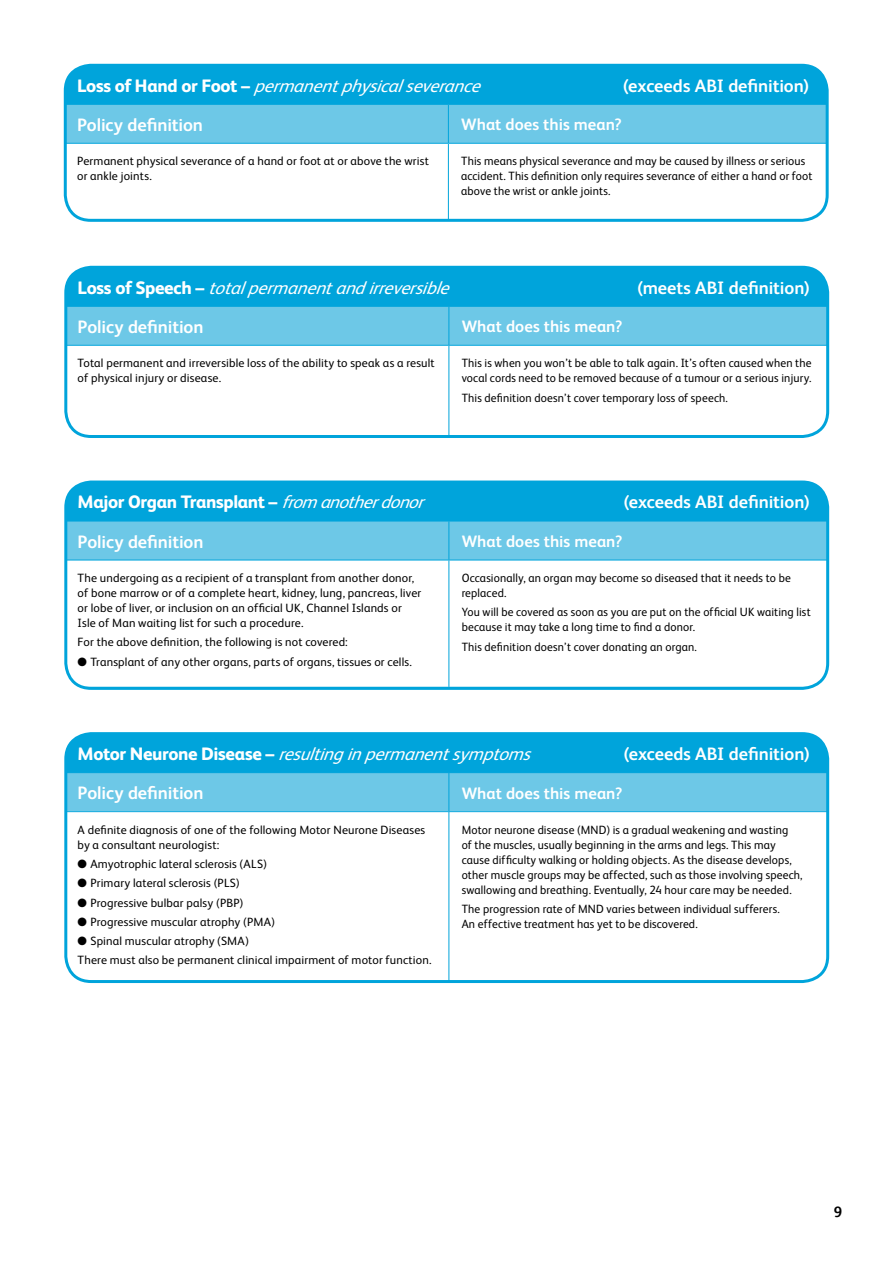
<style>
.page{position:relative;width:893px;height:1263px;background:#fff}
.page>*{position:absolute;margin:0;border:0;box-sizing:border-box;transform-origin:0 0}
.t1{font:700 18px "FS Albert Alt";letter-spacing:-.005em;color:#fff}
.t2{font:italic 18px "FS Albert Alt";color:#fff}
.t3{font:800 18px "FS Albert Alt";letter-spacing:-.02em;color:#fff}
.t4{font:700 16.5px "FS Albert Alt";letter-spacing:.005em;color:#fff}
.t5{font:15px "FS Albert Alt Bold";color:#000}
.t6{font:12px/15px "FS Albert Alt";letter-spacing:.015em;color:#000;scale:.96 1}
.t7{font:12px/15px "FS Albert Alt";letter-spacing:.015em;color:#000}
.s1{font-weight:800;font-style:normal}
.s2{font-weight:700;font-style:normal}
.s3{font-weight:700}
.s4{font-weight:400;font-style:italic}
</style>
<div class="page">
<div style="left:65px;top:65px;width:762px;height:39px;background:#00a4db"></div>
<div style="left:68px;top:105px;width:757px;height:38px;background:#6dc8e7"></div>
<hr style="left:65px;top:104px;width:383px;height:1px;background:#00a4db">
<hr style="left:448px;top:105px;width:1px;height:38px;background:#00a4db">
<hr style="left:448px;top:104px;width:379px;height:1px;background:#00a4db">
<hr style="left:65px;top:144px;width:1px;height:75px;background:#00a4db">
<hr style="left:65px;top:143px;width:383px;height:1px;background:#00a4db">
<hr style="left:65px;top:219px;width:383px;height:1px;background:#00a4db">
<hr style="left:448px;top:144px;width:1px;height:75px;background:#00a4db">
<hr style="left:448px;top:143px;width:379px;height:1px;background:#00a4db">
<hr style="left:448px;top:219px;width:379px;height:1px;background:#00a4db">
<div style="left:64px;top:64px;width:765px;height:158px;border:3px solid #00a4db;border-radius:26px"></div>
<div style="left:66px;top:267px;width:762px;height:39px;background:#00a4db"></div>
<div style="left:68px;top:307px;width:757px;height:38px;background:#6dc8e7"></div>
<hr style="left:66px;top:306px;width:383px;height:1px;background:#00a4db">
<hr style="left:449px;top:307px;width:1px;height:38px;background:#00a4db">
<hr style="left:449px;top:306px;width:379px;height:1px;background:#00a4db">
<hr style="left:66px;top:346px;width:1px;height:90px;background:#00a4db">
<hr style="left:66px;top:345px;width:383px;height:1px;background:#00a4db">
<hr style="left:449px;top:346px;width:1px;height:90px;background:#00a4db">
<hr style="left:449px;top:345px;width:379px;height:1px;background:#00a4db">
<div style="left:64px;top:266px;width:765px;height:172px;border:3px solid #00a4db;border-radius:26px"></div>
<div style="left:66px;top:482px;width:762px;height:39px;background:#00a4db"></div>
<div style="left:68px;top:522px;width:757px;height:38px;background:#6dc8e7"></div>
<hr style="left:66px;top:521px;width:383px;height:1px;background:#00a4db">
<hr style="left:449px;top:521px;width:1px;height:39px;background:#00a4db">
<hr style="left:449px;top:521px;width:379px;height:1px;background:#00a4db">
<hr style="left:66px;top:560px;width:1px;height:127px;background:#00a4db">
<hr style="left:66px;top:560px;width:383px;height:1px;background:#00a4db">
<hr style="left:66px;top:687px;width:383px;height:1px;background:#00a4db">
<hr style="left:449px;top:560px;width:1px;height:127px;background:#00a4db">
<hr style="left:449px;top:560px;width:379px;height:1px;background:#00a4db">
<hr style="left:449px;top:687px;width:379px;height:1px;background:#00a4db">
<div style="left:64px;top:480px;width:765px;height:210px;border:3px solid #00a4db;border-radius:26px"></div>
<div style="left:66px;top:734px;width:762px;height:39px;background:#00a4db"></div>
<div style="left:68px;top:773px;width:757px;height:38px;background:#6dc8e7"></div>
<hr style="left:449px;top:773px;width:1px;height:38px;background:#00a4db">
<hr style="left:66px;top:812px;width:1px;height:169px;background:#00a4db">
<hr style="left:66px;top:811px;width:383px;height:1px;background:#00a4db">
<hr style="left:449px;top:812px;width:1px;height:169px;background:#00a4db">
<hr style="left:449px;top:811px;width:379px;height:1px;background:#00a4db">
<div style="left:64px;top:732px;width:765px;height:251px;border:3px solid #00a4db;border-radius:26px"></div>
<h1 class="t2" style="left:77px;top:75px;width:411px"><span class="s1">L o s s o f H a n d o r F o o t</span> <span class="s2">–</span> permanentphysicalseverance</h1>
<h1 class="t1" style="left:623px;top:75px;width:187px">(exceeds ABI definition)</h1>
<h1 class="t1" style="left:77px;top:114px;width:127px">Policy definition</h1>
<h2 class="t4" style="left:461px;top:115px;width:162px">What does this mean?</h2>
<p class="t7" style="left:77px;top:154px;width:353px">Permanent physical severance of a hand or foot at or above the wrist or ankle joints.</p>
<p class="t6" style="left:461px;top:154px;width:368px">This means physical severance and may be caused by illness or serious accident. This definition only requires severance of either a hand or foot above the wrist or ankle joints.</p>
<h1 class="t2" style="left:78px;top:277px;width:379px"><span class="s1">L o s s o f S p e e c h</span> <span class="s2">–</span> totalpermanentandirreversible</h1>
<h1 class="t1" style="left:637px;top:277px;width:174px">(meets ABI definition)</h1>
<h1 class="t1" style="left:78px;top:316px;width:127px">Policy definition</h1>
<h2 class="t4" style="left:462px;top:317px;width:162px">What does this mean?</h2>
<p class="t7" style="left:78px;top:356px;width:359px">Total permanent and irreversible loss of the ability to speak as a result of physical injury or disease.</p>
<p class="t6" style="left:462px;top:356px;width:366px">This is when you won’t be able to talk again. It’s often caused when the vocal cords need to be removed because of a tumour or a serious injury.</p>
<p class="t6" style="left:462px;top:390px;width:279px">This definition doesn’t cover temporary loss of speech.</p>
<h1 class="t3" style="left:78px;top:492px;width:354px">Major Organ Transplant <span class="s3">–</span> <span class="s4">from anotherdonor</span></h1>
<h1 class="t1" style="left:624px;top:492px;width:187px">(exceeds ABI definition)</h1>
<h1 class="t1" style="left:78px;top:531px;width:127px">Policy definition</h1>
<h2 class="t4" style="left:462px;top:532px;width:162px">What does this mean?</h2>
<p class="t7" style="left:78px;top:570px;width:345px">The undergoing as a recipient of a transplant from another donor, of bone marrow or of a complete heart, kidney, lung, pancreas, liver or lobe of liver, or inclusion on an official UK, Channel Islands or Isle of Man waiting list for such a procedure.</p>
<p class="t7" style="left:78px;top:635px;width:272px">For the above definition, the following is not covered:</p>
<p class="t7" style="left:78px;top:654px;width:336px">● Transplant of any other organs, parts of organs, tissues or cells.</p>
<p class="t6" style="left:462px;top:570px;width:344px">Occasionally, an organ may become so diseased that it needs to be replaced.</p>
<p class="t6" style="left:462px;top:605px;width:365px">You will be covered as soon as you are put on the official UK waiting list because it may take a long time to find a donor.</p>
<p class="t6" style="left:462px;top:639px;width:247px">This definition doesn’t cover donating an organ.</p>
<h1 class="t2" style="left:78px;top:743px;width:461px"><span class="s1">M o t o r N e u r o n e D i s e a s e</span> <span class="s2">–</span> resultinginpermanentsymptoms</h1>
<h1 class="t1" style="left:624px;top:743px;width:187px">(exceeds ABI definition)</h1>
<h1 class="t1" style="left:78px;top:782px;width:127px">Policy definition</h1>
<h2 class="t4" style="left:462px;top:783px;width:162px">What does this mean?</h2>
<p class="t7" style="left:78px;top:822px;width:349px">A definite diagnosis of one of the following Motor Neurone Diseases by a consultant neurologist:</p>
<p class="t7" style="left:78px;top:856px;width:191px">● Amyotrophic lateral sclerosis (ALS)</p>
<p class="t7" style="left:78px;top:876px;width:164px">● Primary lateral sclerosis (PLS)</p>
<p class="t7" style="left:78px;top:895px;width:167px">● Progressive bulbar palsy (PBP)</p>
<p class="t7" style="left:78px;top:914px;width:199px">● Progressive muscular atrophy (PMA)</p>
<p class="t7" style="left:78px;top:931px;width:355px;line-height:19.2px">● Spinal muscular atrophy (SMA)<br>There must also be permanent clinical impairment of motor function.</p>
<p class="t6" style="left:462px;top:822px;width:357px">Motor neurone disease (MND) is a gradual weakening and wasting<br>of the muscles, usually beginning in the arms and legs. This may cause difficulty walking or holding objects. As the disease develops, other muscle groups may be affected, such as those involving speech, swallowing and breathing. Eventually, 24 hour care may be needed.</p>
<p class="t6" style="left:462px;top:901px;width:333px">The progression rate of MND varies between individual sufferers.<br>An effective treatment has yet to be discovered.</p>
<p class="t5" style="left:834px;top:1206px;width:10px">9</p>
</div>
